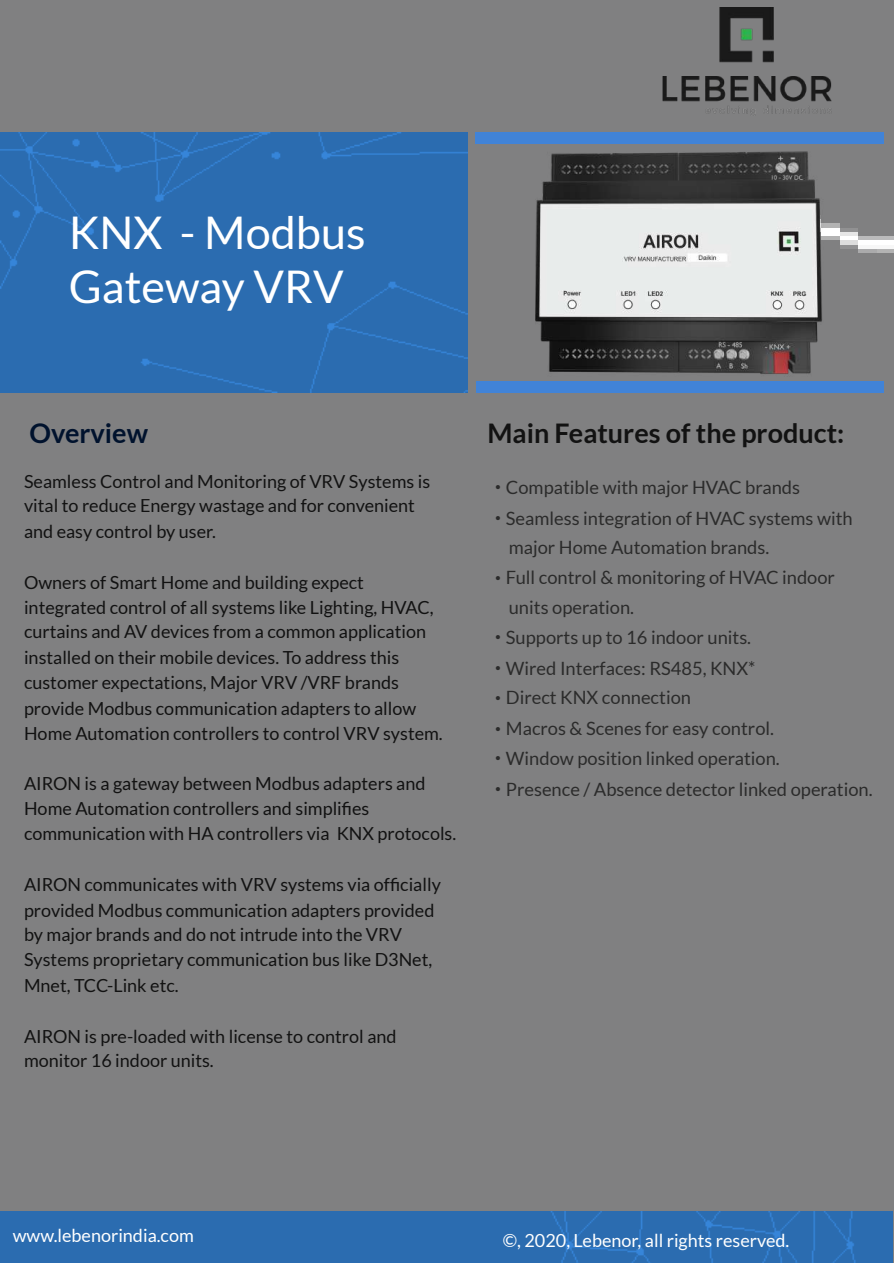
<style>
.page{position:relative;width:894px;height:1263px;background:#808081}
.page>*{position:absolute;margin:0;border:0;box-sizing:border-box;transform-origin:0 0}
.t1{font:45px/54px "Lato";color:#fff}
.t2{font:700 27px "Lato";color:#121212}
.t3{font:700 27px "Lato";color:#00122d}
.t4{font:18.3px "Lato";color:#2b2b2b}
.t5{font:18px/25.3px "Lato";color:#121212}
.t6{font:18px "Lato";color:#fff}
.s1{font-family:"Arial";font-size:16.5px}
</style>
<div class="page">
<img style="left:659px;top:8px;width:175px;height:108px">
<div style="left:475px;top:133px;width:408px;height:11px;background:#4183d7"></div>
<div style="left:0;top:133px;width:467px;height:260px;background:#2b6cb0"></div>
<div style="left:476px;top:382px;width:408px;height:11px;background:#4183d7"></div>
<div style="left:1px;top:1212px;width:892px;height:51px;background:#2b6cb0"></div>
<img style="left:535px;top:144px;width:290px;height:238px">
<h1 class="t1" style="left:69px;top:204px;width:298px">KNX - Modbus<br>Gateway VRV</h1>
<h2 class="t3" style="left:29px;top:416px;width:120px">Overview</h2>
<h2 class="t2" style="left:487px;top:416px;width:358px">Main Features of the product:</h2>
<p class="t5" style="left:24px;top:468px;width:408px">Seamless Control and Monitoring of VRV Systems is vital to reduce Energy wastage and for convenient and easy control by user.</p>
<p class="t5" style="left:24px;top:569px;width:420px">Owners of Smart Home and building expect integrated control of all systems like Lighting, HVAC, curtains and AV devices from a common application installed on their mobile devices. To address this customer expectations, Major VRV /VRF brands provide Modbus communication adapters to allow Home Automation controllers to control VRV system.</p>
<p class="t5" style="left:24px;top:771px;width:434px;line-height:24.8px">AIRON is a gateway between Modbus adapters and<br>Home Automation controllers and simplifies communication with HA controllers via KNX protocols.</p>
<p class="t5" style="left:24px;top:871px;width:418px">AIRON communicates with VRV systems via officially provided Modbus communication adapters provided by major brands and do not intrude into the VRV Systems proprietary communication bus like D3Net, Mnet, TCC-Link etc.</p>
<p class="t5" style="left:24px;top:1023px;width:374px;line-height:24.8px">AIRON is pre-loaded with license to control and monitor 16 indoor units.</p>
<p class="t4" style="left:495px;top:476px;width:307px"><span class="s1">•</span> Compatible with major HVAC brands</p>
<p class="t4" style="left:495px;top:507px;width:359px"><span class="s1">•</span> Seamless integration of HVAC systems with</p>
<p class="t4" style="left:509px;top:536px;width:262px">major Home Automation brands.</p>
<p class="t4" style="left:495px;top:566px;width:341px"><span class="s1">•</span> Full control &amp; monitoring of HVAC indoor</p>
<p class="t4" style="left:509px;top:596px;width:127px">units operation.</p>
<p class="t4" style="left:495px;top:626px;width:258px"><span class="s1">•</span> Supports up to 16 indoor units.</p>
<p class="t4" style="left:495px;top:657px;width:262px"><span class="s1">•</span> Wired Interfaces: RS485, KNX*</p>
<p class="t4" style="left:495px;top:686px;width:198px"><span class="s1">•</span> Direct KNX connection</p>
<p class="t4" style="left:495px;top:717px;width:281px"><span class="s1">•</span> Macros &amp; Scenes for easy control.</p>
<p class="t4" style="left:495px;top:747px;width:286px"><span class="s1">•</span> Window position linked operation.</p>
<p class="t4" style="left:495px;top:778px;width:379px"><span class="s1">•</span> Presence / Absence detector linked operation.</p>
<p class="t6" style="left:13px;top:1224px;width:182px">www.lebenorindia.com</p>
<p class="t6" style="left:503px;top:1229px;width:288px">©, 2020, Lebenor, all rights reserved.</p>
</div>
